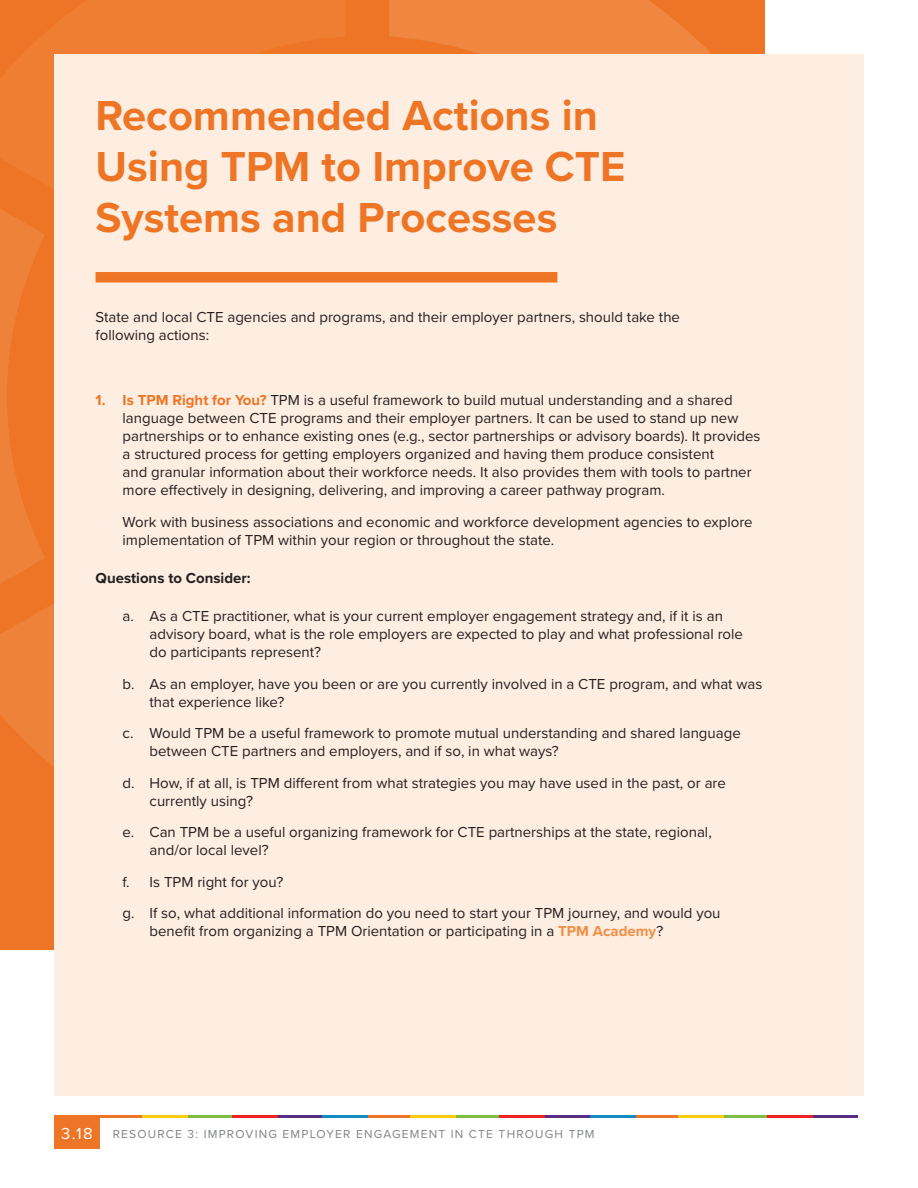
<style>
.page{position:relative;width:918px;height:1188px;background:#fff}
.page>*{position:absolute;margin:0;border:0;box-sizing:border-box;transform-origin:0 0}
.Recommended_Actions{font:700 43.5px/51px "Proxima Nova";color:#ee7525}
.Body_Copy_Numbered_L{font:15px/18px "Proxima Nova";color:#231f20}
.Body_Copy{font:15px/18px "Proxima Nova";color:#231f20}
.body_subhead_bold{font:700 15px "Proxima Nova";color:#231f20}
.t1{font:12px "Proxima Nova";letter-spacing:.1em;color:#818386}
.s1{font-weight:700;color:#ee7525}
.s2{font-weight:700;color:#f18e48}
.s3{font-size:16.5px;color:#fff}
</style>
<div class="page">
<svg style="left:373px;top:0;width:392px;height:54px;background:#ef8137"></svg>
<svg style="left:0;top:642px;width:54px;height:249px;background:#ee7a2c"></svg>
<svg style="left:0;top:0;width:361px;height:151px;background:#ee7c2f"></svg>
<svg style="left:0;top:151px;width:54px;height:491px;background:#ee7a2c"></svg>
<div style="left:54px;top:54px;width:810px;height:1041px;background:#fdeee1"></div>
<div style="left:54px;top:1115px;width:46px;height:34px;background:#ee7525"></div>
<hr style="left:276px;top:1115px;width:46px;height:3px;background:#592d83">
<hr style="left:187px;top:1115px;width:46px;height:3px;background:#7dbd41">
<hr style="left:99px;top:1115px;width:45px;height:3px;background:#ee7525">
<hr style="left:232px;top:1115px;width:46px;height:3px;background:#ee2123">
<hr style="left:143px;top:1115px;width:45px;height:3px;background:#fdcd09">
<hr style="left:544px;top:1115px;width:46px;height:3px;background:#592d83">
<hr style="left:455px;top:1115px;width:46px;height:3px;background:#7dbd41">
<hr style="left:367px;top:1115px;width:45px;height:3px;background:#ee7525">
<hr style="left:500px;top:1115px;width:45px;height:3px;background:#ee2123">
<hr style="left:410px;top:1115px;width:46px;height:3px;background:#fdcd09">
<hr style="left:322px;top:1115px;width:46px;height:3px;background:#128bc0">
<hr style="left:812px;top:1115px;width:46px;height:3px;background:#592d83">
<hr style="left:723px;top:1115px;width:45px;height:3px;background:#7dbd41">
<hr style="left:634px;top:1115px;width:46px;height:3px;background:#ee7525">
<hr style="left:767px;top:1115px;width:46px;height:3px;background:#ee2123">
<hr style="left:678px;top:1115px;width:46px;height:3px;background:#fdcd09">
<hr style="left:590px;top:1115px;width:45px;height:3px;background:#128bc0">
<div style="left:96px;top:272px;width:461px;height:11px;background:#ee7525"></div>
<p class="Recommended_Actions" style="left:96px;top:89px;width:531px">Recommended Actions in<br>Using TPM to Improve CTE<br>Systems and Processes</p>
<p class="Body_Copy" style="left:96px;top:308px;width:586px">State and local CTE agencies and programs, and their employer partners, should take the following actions:</p>
<p class="Body_Copy_Numbered_L" style="left:123px;top:391px;width:639px;text-indent:-27px"><span class="s1">1. Is TPM Right for You?</span> TPM is a useful framework to build mutual understanding and a shared language between CTE programs and their employer partners. It can be used to stand up new partnerships or to enhance existing ones (e.g., sector partnerships or advisory boards). It provides a structured process for getting employers organized and having them produce consistent<br>and granular information about their workforce needs. It also provides them with tools to partner more effectively in designing, delivering, and improving a career pathway program.</p>
<p class="Body_Copy_Numbered_L" style="left:123px;top:512px;width:632px">Work with business associations and economic and workforce development agencies to explore implementation of TPM within your region or throughout the state.</p>
<p class="body_subhead_bold" style="left:96px;top:567px;width:157px">Questions to Consider:</p>
<p class="Body_Copy_Numbered_L" style="left:150px;top:607px;width:595px;text-indent:-27px">a. As a CTE practitioner, what is your current employer engagement strategy and, if it is an advisory board, what is the role employers are expected to play and what professional role do participants represent?</p>
<p class="Body_Copy_Numbered_L" style="left:150px;top:674px;width:614px;text-indent:-27px">b. As an employer, have you been or are you currently involved in a CTE program, and what was that experience like?</p>
<p class="Body_Copy_Numbered_L" style="left:150px;top:724px;width:593px;text-indent:-27px">c. Would TPM be a useful framework to promote mutual understanding and shared language between CTE partners and employers, and if so, in what ways?</p>
<p class="Body_Copy_Numbered_L" style="left:150px;top:773px;width:578px;text-indent:-27px">d. How, if at all, is TPM different from what strategies you may have used in the past, or are currently using?</p>
<p class="Body_Copy_Numbered_L" style="left:150px;top:823px;width:564px;text-indent:-27px">e. Can TPM be a useful organizing framework for CTE partnerships at the state, regional, and/or local level?</p>
<p class="Body_Copy_Numbered_L" style="left:123px;top:872px;width:162px">f. Is TPM right for you?</p>
<p class="Body_Copy_Numbered_L" style="left:150px;top:904px;width:573px;text-indent:-27px">g. If so, what additional information do you need to start your TPM journey, and would you benefit from organizing a TPM Orientation or participating in a <span class="s2">TPM Academy</span>?</p>
<p class="t1" style="left:61px;top:1125px;width:535px"><span class="s3">3.18</span> RESOURCE 3: IMPROVING EMPLOYER ENGAGEMENT IN CTE THROUGH TPM</p>
</div>
